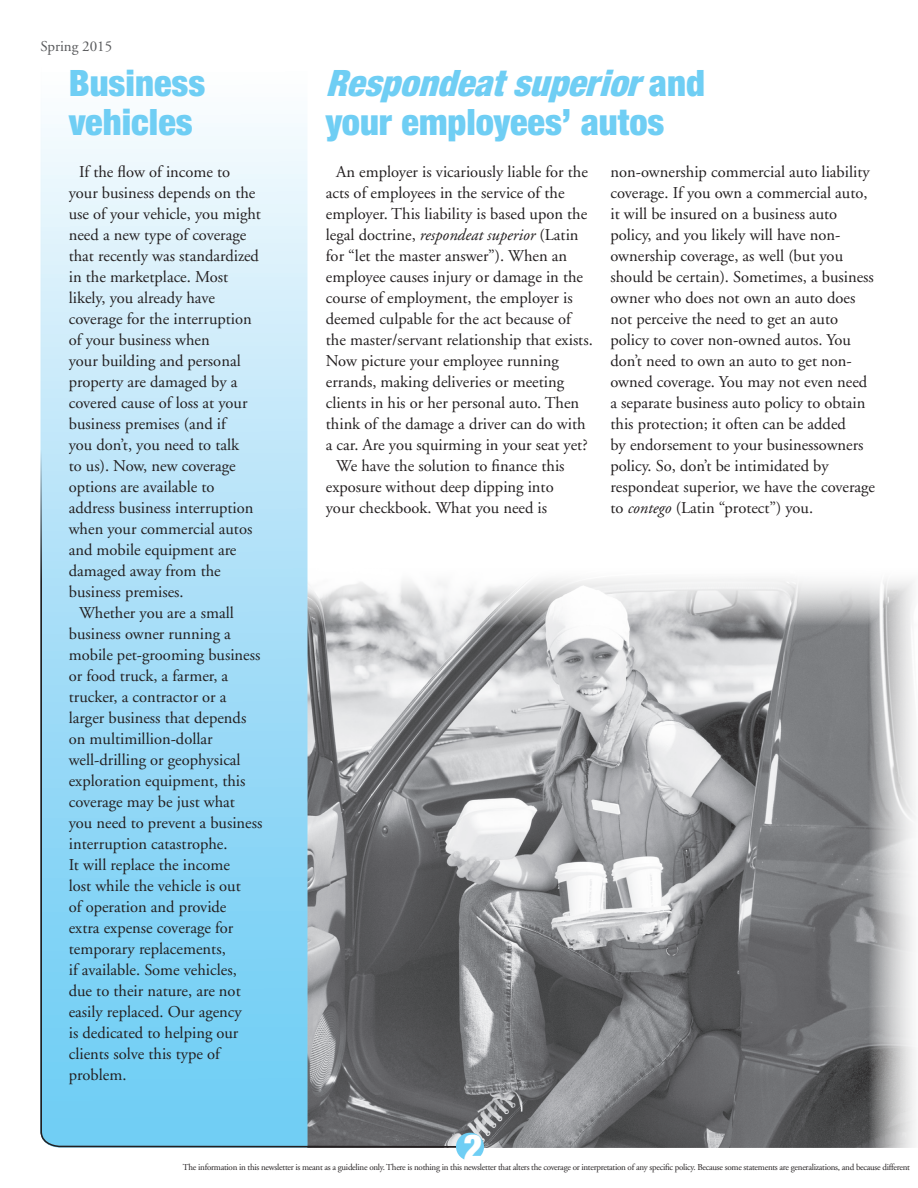
<style>
.page{position:relative;width:918px;height:1188px;background:#fff}
.page>*{position:absolute;margin:0;border:0;box-sizing:border-box;transform-origin:0 0}
.t1{font:39px/39px "Sans Black Condensed DTC";color:#6fcef4}
.t2{font:39px "Sans Black Condensed DTC";color:#fff}
.t3{font:16.5px/21px "Adobe Garamond";color:#231f20}
.t4{font:15px "Adobe Garamond";color:#57585a}
.t5{font:9px "Adobe Garamond";letter-spacing:-.03em;color:#231f20}
.s1{font-style:italic}
</style>
<div class="page">
<img style="left:468px;top:579px;width:448px;height:569px">
<svg style="left:458px;top:590px;width:10px;height:549px;background:#98999b"></svg>
<div style="left:456px;top:1133px;width:28px;height:28px;background:#6fcef4;border-radius:50%"></div>
<svg style="left:40px;top:123px;width:418px;height:1025px"></svg>
<p class="t4" style="left:40px;top:39px;width:73px">Spring 2015</p>
<h1 class="t1" style="left:69px;top:63px;width:138px">Business vehicles</h1>
<p class="t3" style="left:79px;top:162px;width:153px">If the flow of income to</p>
<p class="t3" style="left:69px;top:183px;width:188px">your business depends on the</p>
<p class="t3" style="left:69px;top:204px;width:194px">use of your vehicle, you might</p>
<p class="t3" style="left:69px;top:225px;width:179px">need a new type of coverage</p>
<p class="t3" style="left:69px;top:246px;width:192px">that recently was standardized</p>
<p class="t3" style="left:69px;top:267px;width:161px">in the marketplace. Most</p>
<p class="t3" style="left:69px;top:288px;width:148px">likely, you already have</p>
<p class="t3" style="left:69px;top:309px;width:185px">coverage for the interruption</p>
<p class="t3" style="left:69px;top:330px;width:142px">of your business when</p>
<p class="t3" style="left:69px;top:351px;width:173px">your building and personal</p>
<p class="t3" style="left:69px;top:372px;width:170px">property are damaged by a</p>
<p class="t3" style="left:69px;top:393px;width:180px">covered cause of loss at your</p>
<p class="t3" style="left:69px;top:414px;width:159px">business premises (and if</p>
<p class="t3" style="left:69px;top:435px;width:172px">you don’t, you need to talk</p>
<p class="t3" style="left:69px;top:456px;width:168px">to us). Now, new coverage</p>
<p class="t3" style="left:69px;top:477px;width:147px">options are available to</p>
<p class="t3" style="left:69px;top:498px;width:186px">address business interruption</p>
<p class="t3" style="left:69px;top:519px;width:185px">when your commercial autos</p>
<p class="t3" style="left:69px;top:540px;width:169px">and mobile equipment are</p>
<p class="t3" style="left:69px;top:561px;width:154px">damaged away from the</p>
<p class="t3" style="left:69px;top:582px;width:117px">business premises.</p>
<p class="t3" style="left:79px;top:603px;width:156px">Whether you are a small</p>
<p class="t3" style="left:69px;top:624px;width:164px">business owner running a</p>
<p class="t3" style="left:69px;top:645px;width:193px">mobile pet-grooming business</p>
<p class="t3" style="left:69px;top:666px;width:161px">or food truck, a farmer, a</p>
<p class="t3" style="left:69px;top:687px;width:159px">trucker, a contractor or a</p>
<p class="t3" style="left:69px;top:708px;width:179px">larger business that depends</p>
<p class="t3" style="left:69px;top:729px;width:145px">on multimillion-dollar</p>
<p class="t3" style="left:69px;top:750px;width:173px">well-drilling or geophysical</p>
<p class="t3" style="left:69px;top:771px;width:178px">exploration equipment, this</p>
<p class="t3" style="left:69px;top:792px;width:168px">coverage may be just what</p>
<p class="t3" style="left:69px;top:813px;width:195px">you need to prevent a business</p>
<p class="t3" style="left:69px;top:834px;width:160px">interruption catastrophe.</p>
<p class="t3" style="left:69px;top:855px;width:163px">It will replace the income</p>
<p class="t3" style="left:69px;top:876px;width:174px">lost while the vehicle is out</p>
<p class="t3" style="left:69px;top:897px;width:159px">of operation and provide</p>
<p class="t3" style="left:69px;top:918px;width:166px">extra expense coverage for</p>
<p class="t3" style="left:69px;top:939px;width:159px">temporary replacements,</p>
<p class="t3" style="left:69px;top:960px;width:170px">if available. Some vehicles,</p>
<p class="t3" style="left:69px;top:981px;width:173px">due to their nature, are not</p>
<p class="t3" style="left:69px;top:1002px;width:175px">easily replaced. Our agency</p>
<p class="t3" style="left:69px;top:1023px;width:171px">is dedicated to helping our</p>
<p class="t3" style="left:69px;top:1044px;width:153px">clients solve this type of</p>
<p class="t3" style="left:69px;top:1065px;width:59px">problem.</p>
<h1 class="t1" style="left:326px;top:63px;width:381px"><span class="s1">Respondeatsuperior</span>a n d your employees’ autos</h1>
<p class="t3" style="left:336px;top:162px;width:253px">An employer is vicariously liable for the</p>
<p class="t3" style="left:326px;top:183px;width:240px">acts of employees in the service of the</p>
<p class="t3" style="left:326px;top:204px;width:263px">employer. This liability is based upon the</p>
<p class="t3" style="left:326px;top:225px;width:254px">legal doctrine, <span class="s1">respondeat superior</span> (Latin</p>
<p class="t3" style="left:326px;top:246px;width:243px">for “let the master answer”). When an</p>
<p class="t3" style="left:326px;top:267px;width:259px">employee causes injury or damage in the</p>
<p class="t3" style="left:326px;top:288px;width:248px">course of employment, the employer is</p>
<p class="t3" style="left:326px;top:309px;width:247px">deemed culpable for the act because of</p>
<p class="t3" style="left:326px;top:330px;width:268px">the master/servant relationship that exists.</p>
<p class="t3" style="left:326px;top:351px;width:234px">Now picture your employee running</p>
<p class="t3" style="left:326px;top:372px;width:240px">errands, making deliveries or meeting</p>
<p class="t3" style="left:326px;top:393px;width:255px">clients in his or her personal auto. Then</p>
<p class="t3" style="left:326px;top:414px;width:261px">think of the damage a driver can do with</p>
<p class="t3" style="left:326px;top:435px;width:263px">a car. Are you squirming in your seat yet?</p>
<p class="t3" style="left:336px;top:456px;width:230px">We have the solution to finance this</p>
<p class="t3" style="left:326px;top:477px;width:229px">exposure without deep dipping into</p>
<p class="t3" style="left:326px;top:498px;width:223px">your checkbook. What you need is</p>
<p class="t3" style="left:610px;top:162px;width:266px">non-ownership commercial auto liability coverage. If you own a commercial auto, it will be insured on a business auto policy, and you likely will have non&shy;ownership coverage, as well (but you should be certain). Sometimes, a business owner who does not own an auto does not perceive the need to get an auto policy to cover non-owned autos. You don’t need to own an auto to get non&shy;owned coverage. You may not even need a separate business auto policy to obtain this protection; it often can be added<br>by endorsement to your businessowners policy. So, don’t be intimidated by respondeat superior, we have the coverage to <span class="s1">contego</span> (Latin “protect”) you.</p>
<h1 class="t2" style="left:464px;top:1124px;width:20px">2</h1>
<p class="t5" style="left:183px;top:1163px;width:729px">The information in this newsletter is meant as a guideline only. There is nothing in this newsletter that alters the coverage or interpretation of any specific policy. Because some statements are generalizations, and because different</p>
</div>
